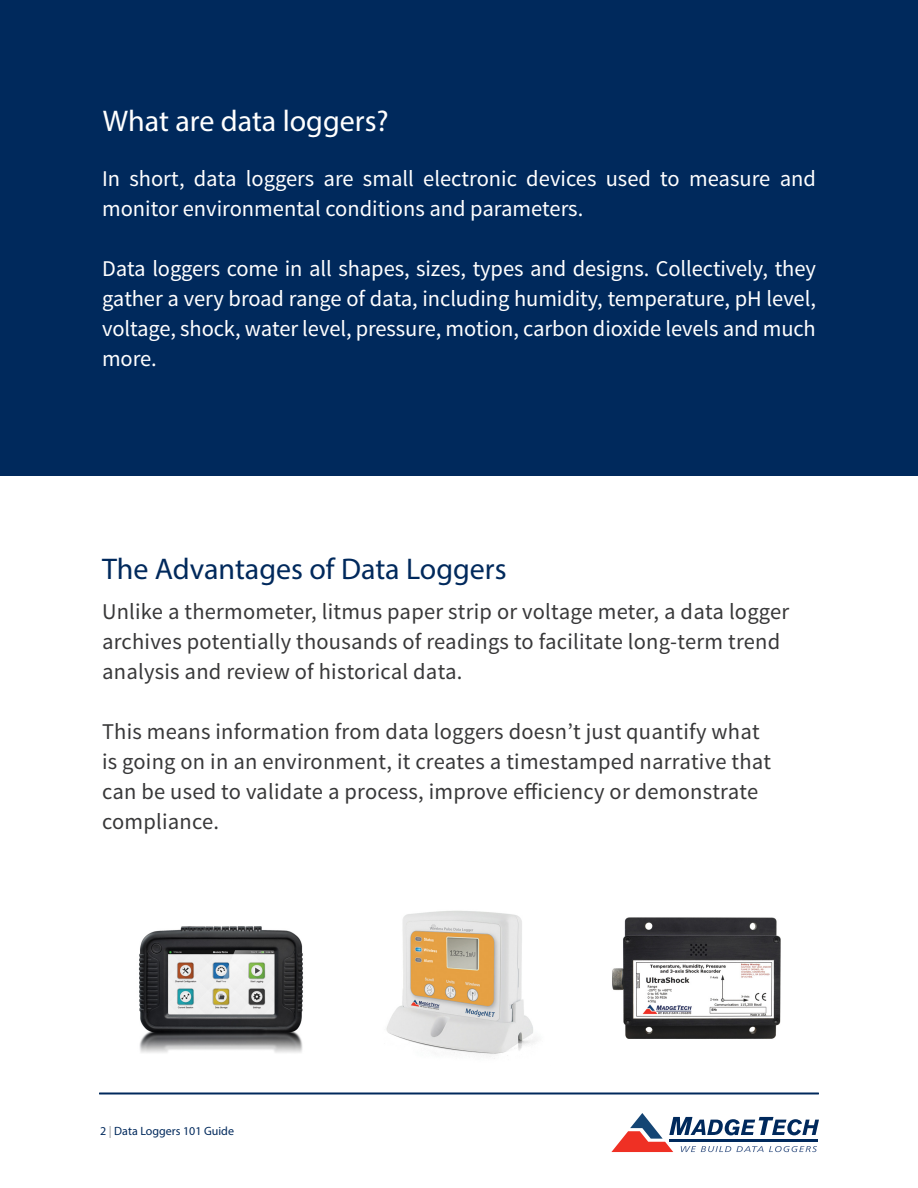
<style>
.page{position:relative;width:918px;height:1188px;background:#fff}
.page>*{position:absolute;margin:0;border:0;box-sizing:border-box;transform-origin:0 0}
.t1{font:30px "Myriad Pro";color:#00295c}
.t2{font:30px "Myriad Pro";color:#fff}
.t3{font:22.5px/30px "Source Sans Pro";letter-spacing:.01em;color:#383839}
.t4{font:22.5px/30px "Source Sans Pro";color:#fff}
.t5{font:12px "Myriad Pro";color:#00295c}
.s1{color:#939598}
</style>
<div class="page">
<svg style="left:611px;top:1113px;width:208px;height:39px"></svg>
<hr style="left:669px;top:1139px;width:149px;height:3px;background:#00295c">
<hr style="left:99px;top:1093px;width:720px;height:1px;background:#00295c">
<div style="left:0;top:0;width:918px;height:475px;background:#00295c"></div>
<img style="left:612px;top:917px;width:169px;height:122px">
<img style="left:138px;top:926px;width:165px;height:127px">
<img style="left:386px;top:910px;width:151px;height:149px">
<p class="t2" style="left:103px;top:102px;width:287px">What are data loggers?</p>
<p class="t4" style="left:102px;top:164px;width:715px">In short, data loggers are small electronic devices used to measure and monitor environmental conditions and parameters.</p>
<p class="t4" style="left:102px;top:254px;width:715px;text-align:justify">Data loggers come in all shapes, sizes, types and designs. Collectively, they gather a very broad range of data, including humidity, temperature, pH level, voltage, shock, water level, pressure, motion, carbon dioxide levels and much more.</p>
<p class="t1" style="left:102px;top:551px;width:406px">The Advantages of Data Loggers</p>
<p class="t3" style="left:102px;top:597px;width:689px">Unlike a thermometer, litmus paper strip or voltage meter, a data logger archives potentially thousands of readings to facilitate long-term trend analysis and review of historical data.</p>
<p class="t3" style="left:102px;top:717px;width:671px">This means information from data loggers doesn’t just quantify what is going on in an environment, it creates a timestamped narrative that can be used to validate a process, improve efficiency or demonstrate compliance.</p>
<p class="t5" style="left:100px;top:1123px;width:135px">2 <span class="s1">|</span> Data Loggers 101 Guide</p>
</div>
